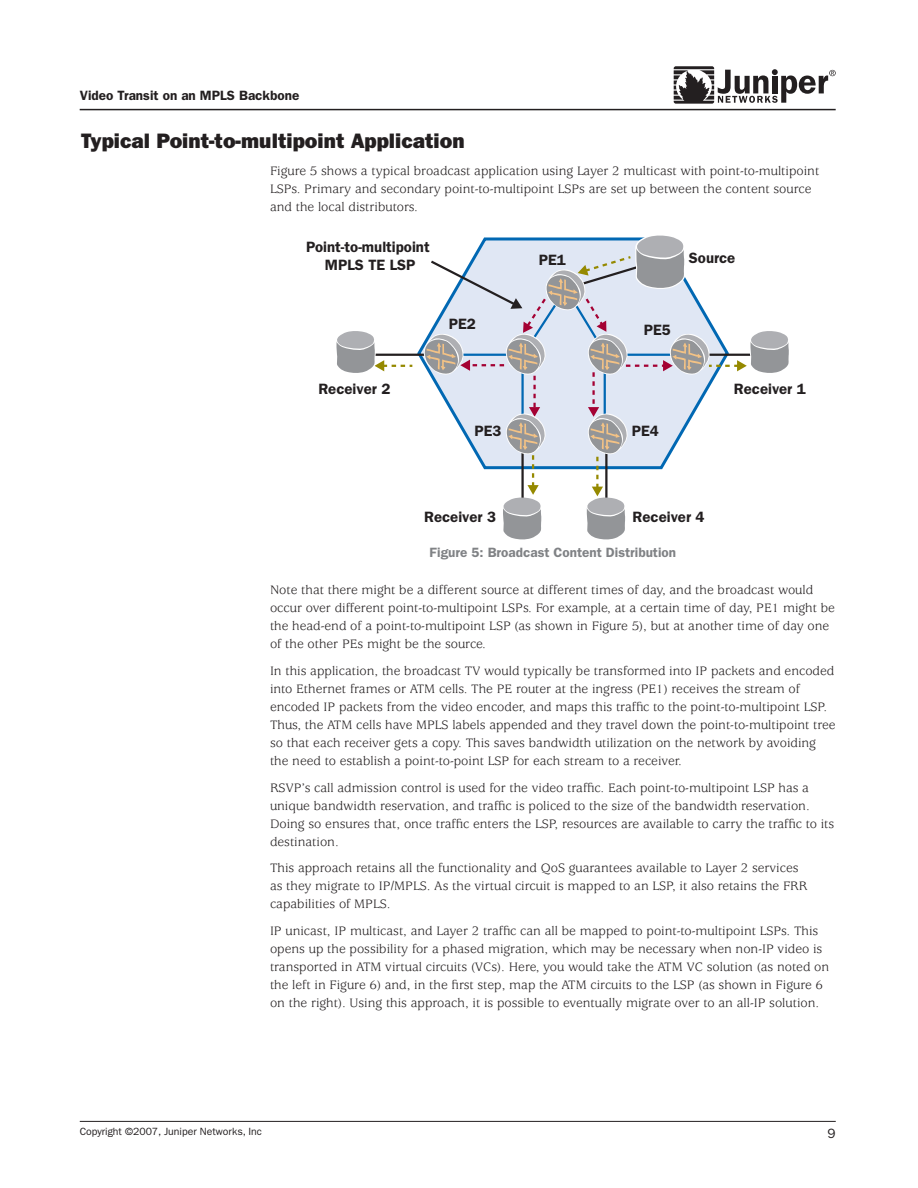
<style>
.page{position:relative;width:918px;height:1188px;background:#fff}
.page>*{position:absolute;margin:0;border:0;box-sizing:border-box;transform-origin:0 0}
.t1{font:21px "ITC Franklin Gothic Std Hvy";color:#231f20}
.t2{font:600 15px/18px "ITC Franklin Gothic Std";color:#231f20;text-align:center}
.t3{font:13.5px/18px "Usherwood Std";color:#231f20}
.t4{font:600 13.5px "ITC Franklin Gothic Std";color:#808285}
.t5{font:600 13.5px "ITC Franklin Gothic Std";color:#231f20}
.t6{font:10.5px "ITC Franklin Gothic Std";color:#231f20}
</style>
<div class="page">
<hr style="left:80px;top:109px;width:756px;height:1px;background:#231f20">
<svg style="left:674px;top:66px;width:162px;height:38px"></svg>
<hr style="left:80px;top:1121px;width:756px;height:1px;background:#231f20">
<hr style="left:361px;top:354px;width:82px;height:2px;background:#231f20">
<svg style="left:336px;top:331px;width:76px;height:42px"></svg>
<svg style="left:424px;top:235px;width:365px;height:305px"></svg>
<p class="t5" style="left:80px;top:87px;width:221px">Video Transit on an MPLS Backbone</p>
<h1 class="t1" style="left:81px;top:129px;width:385px">Typical Point-to-multipoint Application</h1>
<p class="t3" style="left:270px;top:162px;width:551px">Figure 5 shows a typical broadcast application using Layer 2 multicast with point-to-multipoint<br>LSPs. Primary and secondary point-to-multipoint LSPs are set up between the content source and the local distributors.</p>
<p class="t2" style="left:306px;top:238px;width:125px">Point-to-multipoint<br>MPLS TE LSP</p>
<p class="t2" style="left:449px;top:315px;width:28px">PE2</p>
<p class="t2" style="left:539px;top:251px;width:28px">PE1</p>
<p class="t2" style="left:689px;top:249px;width:48px">Source</p>
<p class="t2" style="left:644px;top:321px;width:28px">PE5</p>
<p class="t2" style="left:318px;top:380px;width:73px">Receiver 2</p>
<p class="t2" style="left:734px;top:380px;width:73px">Receiver 1</p>
<p class="t2" style="left:474px;top:422px;width:28px">PE3</p>
<p class="t2" style="left:632px;top:422px;width:28px">PE4</p>
<p class="t2" style="left:424px;top:508px;width:73px">Receiver 3</p>
<p class="t2" style="left:633px;top:508px;width:73px">Receiver 4</p>
<p class="t4" style="left:430px;top:544px;width:248px">Figure 5: Broadcast Content Distribution</p>
<p class="t3" style="left:270px;top:582px;width:567px">Note that there might be a different source at different times of day, and the broadcast would occur over different point-to-multipoint LSPs. For example, at a certain time of day, PE1 might be the head-end of a point-to-multipoint LSP (as shown in Figure 5), but at another time of day one of the other PEs might be the source.</p>
<p class="t3" style="left:270px;top:662px;width:567px">In this application, the broadcast TV would typically be transformed into IP packets and encoded into Ethernet frames or ATM cells. The PE router at the ingress (PE1) receives the stream of encoded IP packets from the video encoder, and maps this traffic to the point-to-multipoint LSP.<br>Thus, the ATM cells have MPLS labels appended and they travel down the point-to-multipoint tree so that each receiver gets a copy. This saves bandwidth utilization on the network by avoiding the need to establish a point-to-point LSP for each stream to a receiver.</p>
<p class="t3" style="left:270px;top:779px;width:566px">RSVP’s call admission control is used for the video traffic. Each point-to-multipoint LSP has a unique bandwidth reservation, and traffic is policed to the size of the bandwidth reservation.<br>Doing so ensures that, once traffic enters the LSP, resources are available to carry the traffic to its destination.</p>
<p class="t3" style="left:270px;top:860px;width:539px">This approach retains all the functionality and QoS guarantees available to Layer 2 services as they migrate to IP/MPLS. As the virtual circuit is mapped to an LSP, it also retains the FRR capabilities of MPLS.</p>
<p class="t3" style="left:270px;top:922px;width:561px">IP unicast, IP multicast, and Layer 2 traffic can all be mapped to point-to-multipoint LSPs. This opens up the possibility for a phased migration, which may be necessary when non-IP video is transported in ATM virtual circuits (VCs). Here, you would take the ATM VC solution (as noted on the left in Figure 6) and, in the first step, map the ATM circuits to the LSP (as shown in Figure 6 on the right). Using this approach, it is possible to eventually migrate over to an all-IP solution.</p>
<p class="t6" style="left:80px;top:1125px;width:184px">Copyright ©2007, Juniper Networks, Inc</p>
</div>
